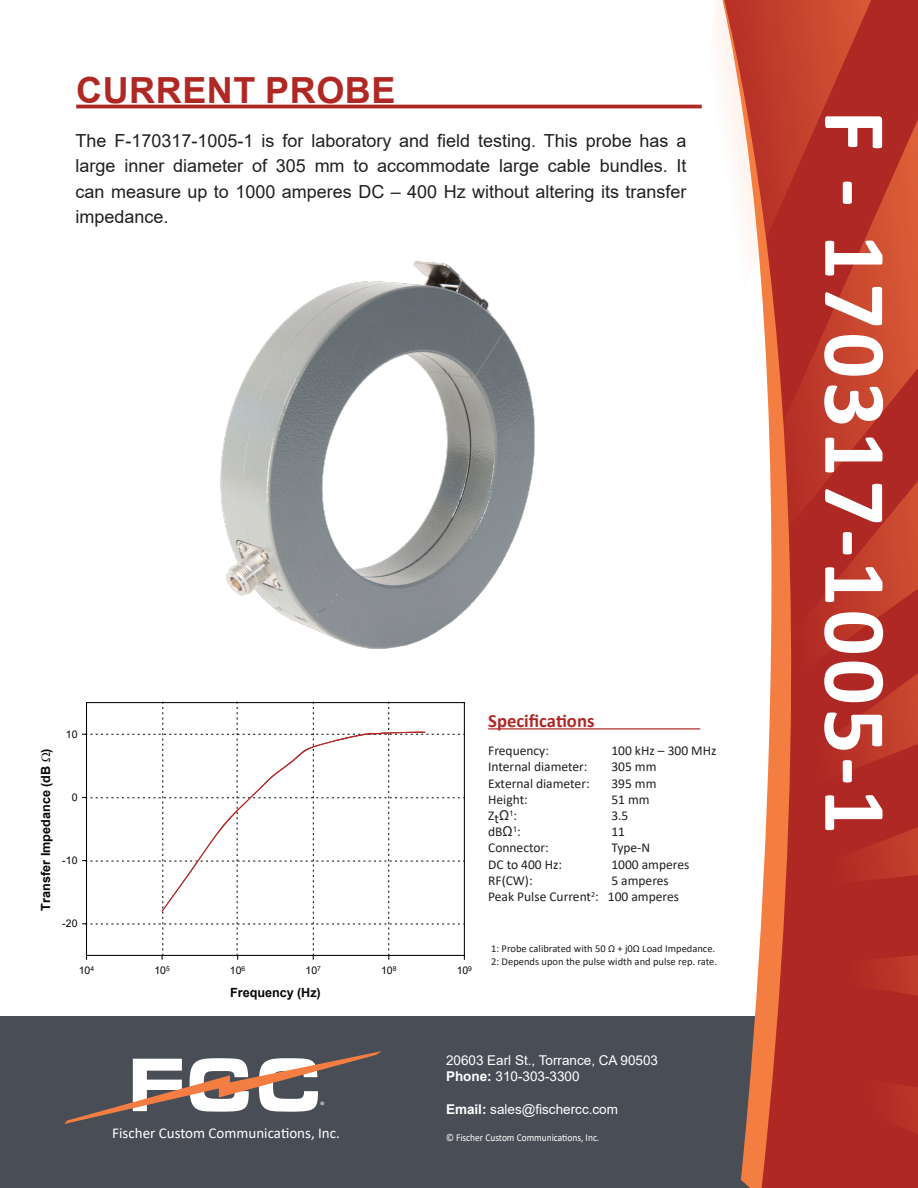
<style>
.page{position:relative;width:918px;height:1188px;background:#fff}
.page>*{position:absolute;margin:0;border:0;box-sizing:border-box;transform-origin:0 0}
.t1{font:700 90px "Calibri";letter-spacing:.04em;color:#fff}
.t2{font:700 36px "Arial";letter-spacing:.015em;color:#b02824}
.t3{font:700 18.75px "Calibri";color:#b02824}
.t4{font:18px/25.5px "Arial";color:#231f20;text-align:justify}
.t5{font:15px "Calibri";color:#fff}
.t6{font:13.5px "Calibri";color:#231f20}
.t7{font:13.5px/16.5px "Arial";color:#fff}
.t8{font:700 12.6px "Arial";color:#050504}
.t9{font:10.8px "Myriad Pro";color:#fff}
.t10{font:10.5px "Calibri";color:#231f20}
.t11{font:10.5px "Calibri";color:#fff;scale:.9 1}
.t12{font:10.5px "Arial";color:#050504}
.s1{font-family:"Arial"}
.s2{font-weight:700}
</style>
<div class="page">
<img style="left:162px;top:261px;width:373px;height:441px">
<div style="left:0;top:1017px;width:918px;height:171px;background:#494d56"></div>
<svg style="left:857px;top:741px;width:61px;height:136px;background:#b52e26"></svg>
<svg style="left:857px;top:877px;width:61px;height:311px;background:#b12a24"></svg>
<svg style="left:857px;top:2px;width:61px;height:739px;background:#be392a"></svg>
<svg style="left:694px;top:0;width:163px;height:1188px"></svg>
<svg style="left:64px;top:1051px;width:318px;height:73px"></svg>
<hr style="left:488px;top:728px;width:212px;height:2px;background:#b02824">
<hr style="left:76px;top:105px;width:626px;height:3px;background:#b02824">
<svg style="left:83px;top:702px;width:382px;height:257px"></svg>
<p class="t2" style="left:76px;top:65px;width:321px">CURRENT PROBE</p>
<p class="t4" style="left:76px;top:127px;width:612px">The F-170317-1005-1 is for laboratory and field testing. This probe has a large inner diameter of 305 mm to accommodate large cable bundles. It can measure up to 1000 amperes DC – 400 Hz without altering its transfer impedance.</p>
<p class="t8" style="left:37px;top:911px;width:164px;rotate:-90deg">Transfer Impedance (dB )</p>
<p class="t12" style="left:66px;top:727px;width:13px">10</p>
<p class="t12" style="left:72px;top:790px;width:7px">0</p>
<p class="t12" style="left:62px;top:853px;width:17px">-10</p>
<p class="t12" style="left:62px;top:916px;width:17px">-20</p>
<p class="t12" style="left:79px;top:963px;width:17px">10<sup>4</sup></p>
<p class="t12" style="left:154px;top:963px;width:17px">10<sup>5</sup></p>
<p class="t12" style="left:230px;top:963px;width:17px">10<sup>6</sup></p>
<p class="t12" style="left:306px;top:963px;width:17px">10<sup>7</sup></p>
<p class="t12" style="left:381px;top:963px;width:17px">10<sup>8</sup></p>
<p class="t12" style="left:457px;top:963px;width:17px">10<sup>9</sup></p>
<p class="t8" style="left:230px;top:984px;width:92px">Frequency (Hz)</p>
<p class="t3" style="left:488px;top:707px;width:108px">Specifications</p>
<p class="t6" style="left:488px;top:741px;width:62px">Frequency:</p>
<p class="t6" style="left:611px;top:741px;width:107px">100 kHz – 300 MHz</p>
<p class="t6" style="left:488px;top:758px;width:101px">Internal diameter:</p>
<p class="t6" style="left:611px;top:758px;width:47px">305 mm</p>
<p class="t6" style="left:488px;top:774px;width:103px">External diameter:</p>
<p class="t6" style="left:611px;top:774px;width:47px">395 mm</p>
<p class="t6" style="left:488px;top:790px;width:41px">Height:</p>
<p class="t6" style="left:611px;top:790px;width:40px">51 mm</p>
<p class="t6" style="left:488px;top:806px;width:30px">Zt<span class="s1">Ω</span><sup>1</sup>:</p>
<p class="t6" style="left:611px;top:806px;width:19px">3.5</p>
<p class="t6" style="left:488px;top:822px;width:34px">dB<span class="s1">Ω</span><sup>1</sup>:</p>
<p class="t6" style="left:611px;top:822px;width:15px">11</p>
<p class="t6" style="left:488px;top:839px;width:62px">Connector:</p>
<p class="t6" style="left:611px;top:839px;width:40px">Type-N</p>
<p class="t6" style="left:488px;top:855px;width:76px">DC to 400 Hz:</p>
<p class="t6" style="left:611px;top:855px;width:80px">1000 amperes</p>
<p class="t6" style="left:488px;top:871px;width:46px">RF(CW):</p>
<p class="t6" style="left:611px;top:871px;width:59px">5 amperes</p>
<p class="t6" style="left:488px;top:887px;width:192px">Peak Pulse Current<sup>2</sup>: 100 amperes</p>
<p class="t10" style="left:491px;top:942px;width:226px">1: Probe calibrated with 50 Ω + j0Ω Load Impedance.</p>
<p class="t10" style="left:491px;top:954px;width:228px">2: Depends upon the pulse width and pulse rep. rate.</p>
<p class="t9" style="left:320px;top:1099px;width:6px">®</p>
<p class="t7" style="left:446px;top:1052px;width:214px">20603 Earl St., Torrance, CA 90503<br><span class="s2">Phone:</span> 310-303-3300</p>
<p class="t7" style="left:446px;top:1101px;width:173px"><span class="s2">Email:</span> sales@fischercc.com</p>
<p class="t5" style="left:112px;top:1123px;width:229px">Fischer Custom Communications, Inc.</p>
<p class="t11" style="left:446px;top:1130px;width:172px">© Fischer Custom Communications, Inc.</p>
<p class="t1" style="left:919px;top:110px;width:726px;rotate:90deg">F - 170317-1005-1</p>
</div>
